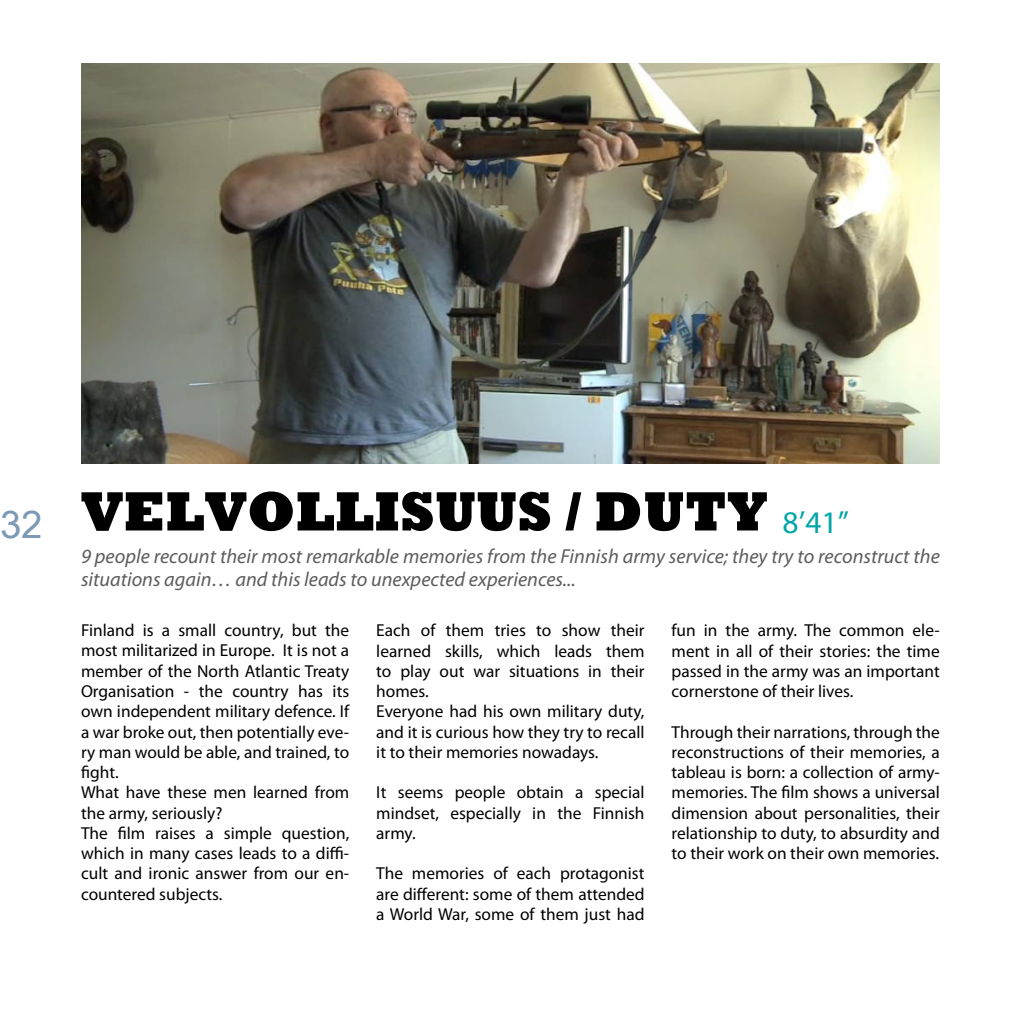
<style>
.page{position:relative;width:1021px;height:1021px;background:#fff}
.page>*{position:absolute;margin:0;border:0;box-sizing:border-box;transform-origin:0 0}
.t1{font:800 56.25px "Rockwell";color:#000}
.t2{font:italic 20.25px/22.5px "Myriad Pro";color:#5d5d5f}
.t3{font:17.32px/20.2px "Myriad Pro";color:#000;text-align:justify}
.s1{font-family:"Myriad Pro";font-weight:400;font-size:31.5px;color:#01a5a7}
</style>
<div class="page">
<img style="left:81px;top:64px;width:858px;height:400px">
<h1 class="t1" style="left:0;top:476px;width:850px"><sub>32</sub> VELVOLLISUUS / DUTY <span class="s1">8’41”</span></h1>
<p class="t2" style="left:81px;top:544px;width:860px">9 people recount their most remarkable memories from the Finnish army service; they try to reconstruct the situations again… and this leads to unexpected experiences...</p>
<p class="t3" style="left:81px;top:620px;width:270px;text-align:left">Finland is a small country, but the most militarized in Europe. It is not a member of the North Atlantic Treaty<br>Organisation - the country has its own independent military defence. If a war broke out, then potentially eve&shy;ry man would be able, and trained, to fight.<br>What have these men learned from the army, seriously?<br>The film raises a simple question, which in many cases leads to a diffi&shy;cult and ironic answer from our en&shy;countered subjects.</p>
<p class="t3" style="left:376px;top:620px;width:270px;text-align:left">Each of them tries to show their learned skills, which leads them to play out war situations in their homes.<br>Everyone had his own military duty, and it is curious how they try to recall it to their memories nowadays.</p>
<p class="t3" style="left:671px;top:620px;width:270px">fun in the army. The common ele&shy;ment in all of their stories: the time passed in the army was an important cornerstone of their lives.</p>
<p class="t3" style="left:671px;top:721px;width:270px">Through their narrations, through the reconstructions of their memories, a tableau is born: a collection of army&shy;memories. The film shows a universal dimension about personalities, their relationship to duty, to absurdity and to their work on their own memories.</p>
<p class="t3" style="left:376px;top:782px;width:270px">It seems people obtain a special mindset, especially in the Finnish army.</p>
<p class="t3" style="left:376px;top:863px;width:270px">The memories of each protagonist are different: some of them attended a World War, some of them just had</p>
</div>
